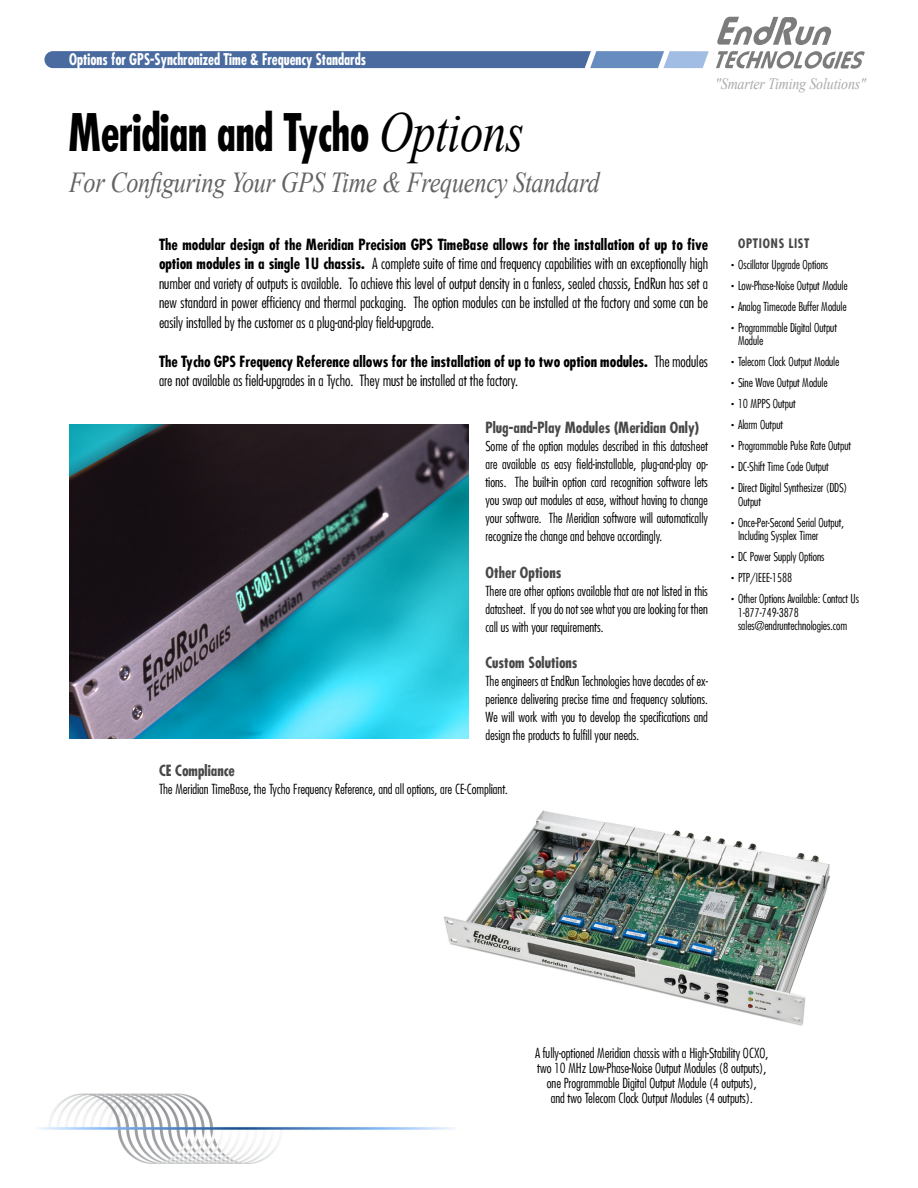
<style>
.page{position:relative;width:918px;height:1188px;background:#fff}
.page>*{position:absolute;margin:0;border:0;box-sizing:border-box;transform-origin:0 0}
.t1{font:700 condensed 50.25px "Futura";letter-spacing:-.01em;color:#000;scale:.89 1}
.t2{font:italic 28.95px "Times New Roman";letter-spacing:-.01em;color:#636363;scale:.84 1}
.t3{font:700 condensed 15.75px "Futura";color:#fff;scale:.89 1}
.t4{font:italic 15.75px "Times New Roman";letter-spacing:-.01em;color:#aaa;scale:.89 1}
.t5{font:300 condensed 15px/19.5px "Futura";color:#000;text-align:justify}
.t6{font:700 condensed 15px "Futura";color:#484848}
.t7{font:300 condensed 13.5px/18px "Futura";color:#000;text-align:justify}
.t8{font:700 condensed 12.75px "Futura";letter-spacing:.05em;color:#484848}
.t9{font:300 condensed 12px/21px "Futura";color:#000}
.s1{font-family:"Times New Roman";font-weight:400;font-style:italic;font-stretch:normal;font-size:56.25px}
.s2{font-weight:700}
</style>
<div class="page">
<svg style="left:717px;top:17px;width:114px;height:28px"></svg>
<svg style="left:716px;top:51px;width:149px;height:18px"></svg>
<svg style="left:44px;top:51px;width:665px;height:17px;background:#5778aa"></svg>
<img style="left:69px;top:424px;width:400px;height:314px">
<img style="left:38px;top:1094px;width:416px;height:69px">
<img style="left:444px;top:810px;width:386px;height:216px">
<p class="t3" style="left:69px;top:49px;width:335px">Options for GPS-Synchronized Time &amp; Frequency Standards</p>
<h1 class="t1" style="left:69px;top:100px;width:513px">Meridian and Tycho <span class="s1">Options</span></h1>
<h2 class="t2" style="left:69px;top:162px;width:633px">For Configuring Your GPS Time &amp; Frequency Standard</h2>
<p class="t5" style="left:159px;top:234px;width:551px"><span class="s2">The modular design of the Meridian Precision GPS TimeBase allows for the installation of up to five option modules in a single 1U chassis.</span> A complete suite of time and frequency capabilities with an exceptionally high number and variety of outputs is available. To achieve this level of output density in a fanless, sealed chassis, EndRun has set a new standard in power efficiency and thermal packaging. The option modules can be installed at the factory and some can be easily installed by the customer as a plug-and-play field-upgrade.</p>
<p class="t5" style="left:159px;top:351px;width:551px"><span class="s2">The Tycho GPS Frequency Reference allows for the installation of up to two option modules.</span> The modules are not available as field-upgrades in a Tycho. They must be installed at the factory.</p>
<p class="t6" style="left:485px;top:417px;width:215px">Plug-and-Play Modules (Meridian Only)</p>
<p class="t7" style="left:485px;top:436px;width:224px">Some of the option modules described in this datasheet are available as easy field-installable, plug-and-play op&shy;tions. The built-in option card recognition software lets you swap out modules at ease, without having to change your software. The Meridian software will automatically recognize the change and behave accordingly.</p>
<p class="t6" style="left:485px;top:563px;width:77px">Other Options</p>
<p class="t7" style="left:485px;top:582px;width:224px">There are other options available that are not listed in this datasheet. If you do not see what you are looking for then call us with your requirements.</p>
<p class="t6" style="left:485px;top:653px;width:94px">Custom Solutions</p>
<p class="t7" style="left:485px;top:672px;width:224px">The engineers at EndRun Technologies have decades of ex&shy;perience delivering precise time and frequency solutions.<br>We will work with you to develop the specifications and design the products to fulfill your needs.</p>
<p class="t6" style="left:159px;top:761px;width:77px">CE Compliance</p>
<p class="t7" style="left:159px;top:780px;width:351px">The Meridian TimeBase, the Tycho Frequency Reference, and all options, are CE-Compliant.</p>
<p class="t4" style="left:715px;top:73px;width:171px">"Smarter Timing Solutions"</p>
<p class="t8" style="left:738px;top:235px;width:73px">OPTIONS LIST</p>
<p class="t9" style="left:730px;top:254px;width:119px"><sup>.</sup> Oscillator Upgrade Options<br><sup>.</sup> Low-Phase-Noise Output Module <sup>.</sup> Analog Timecode Buffer Module <sup>.</sup> Programmable Digital Output</p>
<p class="t9" style="left:730px;top:330px;width:122px;text-indent:8px">Module<br><sup>.</sup> Telecom Clock Output Module<br><sup>.</sup> Sine Wave Output Module<br><sup>.</sup> 10 MPPS Output<br><sup>.</sup> Alarm Output<br><sup>.</sup> Programmable Pulse Rate Output <sup>.</sup> DC-Shift Time Code Output<br><sup>.</sup> Direct Digital Synthesizer (DDS)</p>
<p class="t9" style="left:730px;top:491px;width:115px;text-indent:8px">Output<br><sup>.</sup> Once-Per-Second Serial Output,</p>
<p class="t9" style="left:730px;top:525px;width:130px;text-indent:8px">Including Sysplex Timer<br><sup>.</sup> DC Power Supply Options<br><sup>.</sup> PTP/IEEE-1588<br><sup>.</sup> Other Options Available: Contact Us</p>
<p class="t9" style="left:738px;top:605px;width:111px;line-height:13.5px">1-877-749-3878 sales@endruntechnologies.com</p>
<p class="t7" style="left:535px;top:1046px;width:235px;line-height:15px;text-align:center">A fully-optioned Meridian chassis with a High-Stability OCXO, two 10 MHz Low-Phase-Noise Output Modules (8 outputs), one Programmable Digital Output Module (4 outputs),<br>and two Telecom Clock Output Modules (4 outputs).</p>
</div>
